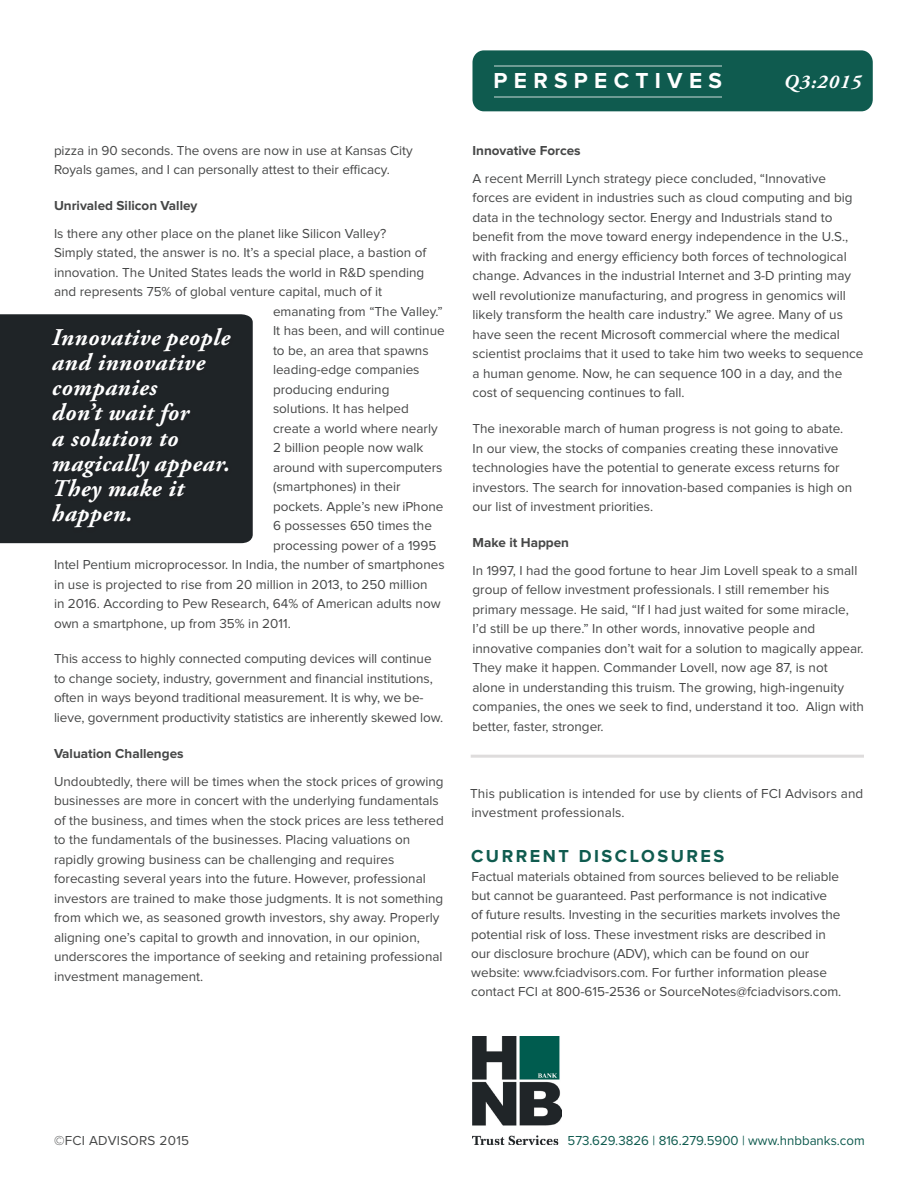
<style>
.page{position:relative;width:918px;height:1188px;background:#fff}
.page>*{position:absolute;margin:0;border:0;box-sizing:border-box;transform-origin:0 0}
.t1{font:italic 700 24px/25.2px "Adobe Garamond Pro";letter-spacing:.02em;color:#fff}
.t2{font:700 22.5px "Proxima Nova";letter-spacing:.28em;color:#fff}
.t3{font:italic 700 19.5px "Adobe Garamond Pro";letter-spacing:.06em;color:#fff}
.t4{font:700 18px "Proxima Nova";letter-spacing:.14em;color:#0f5b4f}
.t5{font:13.5px/19.5px "Proxima Nova";color:#464747}
.Subhead_in_Copy{font:700 13.5px "Proxima Nova";color:#464747}
.dataNumbers{font:13.5px "Proxima Nova";color:#0f5b4f}
.t6{font:13.5px "Proxima Nova";letter-spacing:.02em;color:#464747}
</style>
<div class="page">
<div style="left:0;top:314px;width:253px;height:229px;background:#1f2427"></div>
<div style="left:48px;top:324px;width:187px;height:210px;background:#1f2427"></div>
<hr style="left:471px;top:755px;width:393px;height:3px;background:#dedcdc">
<img style="left:472px;top:1037px;width:89px;height:107px">
<div style="left:472px;top:50px;width:401px;height:61px;background:#0f5b4f;border-radius:12px"></div>
<hr style="left:494px;top:96px;width:228px;height:2px;background:#fff">
<hr style="left:494px;top:65px;width:228px;height:2px;background:#fff">
<p class="t5" style="left:54px;top:141px;width:360px">pizza in 90 seconds. The ovens are now in use at Kansas City<br>Royals games, and I can personally attest to their efficacy.</p>
<p class="Subhead_in_Copy" style="left:54px;top:199px;width:145px">Unrivaled Silicon Valley</p>
<p class="t5" style="left:54px;top:224px;width:334px">Is there any other place on the planet like Silicon Valley?</p>
<p class="t5" style="left:54px;top:244px;width:374px">Simply stated, the answer is no. It’s a special place, a bastion of</p>
<p class="t5" style="left:54px;top:263px;width:372px">innovation. The United States leads the world in R&amp;D spending</p>
<p class="t5" style="left:54px;top:283px;width:330px">and represents 75% of global venture capital, much of it</p>
<p class="t5" style="left:273px;top:302px;width:171px">emanating from “The Valley.”</p>
<p class="t5" style="left:273px;top:322px;width:173px">It has been, and will continue</p>
<p class="t5" style="left:273px;top:341px;width:157px">to be, an area that spawns</p>
<p class="t5" style="left:273px;top:361px;width:148px">leading-edge companies</p>
<p class="t5" style="left:273px;top:380px;width:118px">producing enduring</p>
<p class="t5" style="left:273px;top:400px;width:137px">solutions. It has helped</p>
<p class="t5" style="left:273px;top:419px;width:166px">create a world where nearly</p>
<p class="t5" style="left:273px;top:439px;width:152px">2 billion people now walk</p>
<p class="t5" style="left:273px;top:458px;width:171px">around with supercomputers</p>
<p class="t5" style="left:273px;top:478px;width:129px">(smartphones) in their</p>
<p class="t5" style="left:273px;top:497px;width:172px">pockets. Apple’s new iPhone</p>
<p class="t5" style="left:273px;top:517px;width:161px">6 possesses 650 times the</p>
<p class="t5" style="left:273px;top:536px;width:165px">processing power of a 1995</p>
<p class="t5" style="left:54px;top:556px;width:392px">Intel Pentium microprocessor. In India, the number of smartphones</p>
<p class="t5" style="left:54px;top:575px;width:375px">in use is projected to rise from 20 million in 2013, to 250 million</p>
<p class="t5" style="left:54px;top:595px;width:388px">in 2016. According to Pew Research, 64% of American adults now</p>
<p class="t5" style="left:54px;top:614px;width:238px">own a smartphone, up from 35% in 2011.</p>
<p class="t5" style="left:54px;top:650px;width:391px">This access to highly connected computing devices will continue to change society, industry, government and financial institutions, often in ways beyond traditional measurement. It is why, we be&shy;lieve, government productivity statistics are inherently skewed low.</p>
<p class="Subhead_in_Copy" style="left:54px;top:747px;width:131px">Valuation Challenges</p>
<p class="t5" style="left:54px;top:772px;width:392px">Undoubtedly, there will be times when the stock prices of growing businesses are more in concert with the underlying fundamentals of the business, and times when the stock prices are less tethered to the fundamentals of the businesses. Placing valuations on rapidly growing business can be challenging and requires forecasting several years into the future. However, professional investors are trained to make those judgments. It is not something from which we, as seasoned growth investors, shy away. Properly aligning one’s capital to growth and innovation, in our opinion, underscores the importance of seeking and retaining professional investment management.</p>
<p class="t1" style="left:52px;top:325px;width:179px">Innovative people and innovative companies<br>don’t wait for<br>a solution to magically appear.<br>They make it happen.</p>
<p class="t2" style="left:494px;top:70px;width:230px">PERSPECTIVES</p>
<p class="t3" style="left:784px;top:70px;width:79px">Q3:2015</p>
<p class="Subhead_in_Copy" style="left:472px;top:144px;width:110px">Innovative Forces</p>
<p class="t5" style="left:472px;top:169px;width:393px">A recent Merrill Lynch strategy piece concluded, “Innovative forces are evident in industries such as cloud computing and big data in the technology sector. Energy and Industrials stand to benefit from the move toward energy independence in the U.S., with fracking and energy efficiency both forces of technological change. Advances in the industrial Internet and 3-D printing may well revolutionize manufacturing, and progress in genomics will likely transform the health care industry.” We agree. Many of us have seen the recent Microsoft commercial where the medical scientist proclaims that it used to take him two weeks to sequence a human genome. Now, he can sequence 100 in a day, and the cost of sequencing continues to fall.</p>
<p class="t5" style="left:472px;top:419px;width:381px">The inexorable march of human progress is not going to abate.<br>In our view, the stocks of companies creating these innovative technologies have the potential to generate excess returns for investors. The search for innovation-based companies is high on our list of investment priorities.</p>
<p class="Subhead_in_Copy" style="left:472px;top:536px;width:98px">Make it Happen</p>
<p class="t5" style="left:472px;top:561px;width:393px">In 1997, I had the good fortune to hear Jim Lovell speak to a small group of fellow investment professionals. I still remember his primary message. He said, “If I had just waited for some miracle, I’d still be up there.” In other words, innovative people and innovative companies don’t wait for a solution to magically appear.<br>They make it happen. Commander Lovell, now age 87, is not alone in understanding this truism. The growing, high-ingenuity companies, the ones we seek to find, understand it too. Align with better, faster, stronger.</p>
<p class="t5" style="left:470px;top:785px;width:395px">This publication is intended for use by clients of FCI Advisors and investment professionals.</p>
<p class="t4" style="left:471px;top:848px;width:255px">CURRENT DISCLOSURES</p>
<p class="t5" style="left:471px;top:867px;width:372px">Factual materials obtained from sources believed to be reliable but cannot be guaranteed. Past performance is not indicative of future results. Investing in the securities markets involves the potential risk of loss. These investment risks are described in our disclosure brochure (ADV), which can be found on our website: www.fciadvisors.com. For further information please contact FCI at 800-615-2536 or SourceNotes@fciadvisors.com.</p>
<p class="t6" style="left:54px;top:1134px;width:137px">©FCI ADVISORS 2015</p>
<p class="dataNumbers" style="left:568px;top:1134px;width:299px">573.629.3826 | 816.279.5900 | www.hnbbanks.com</p>
</div>
